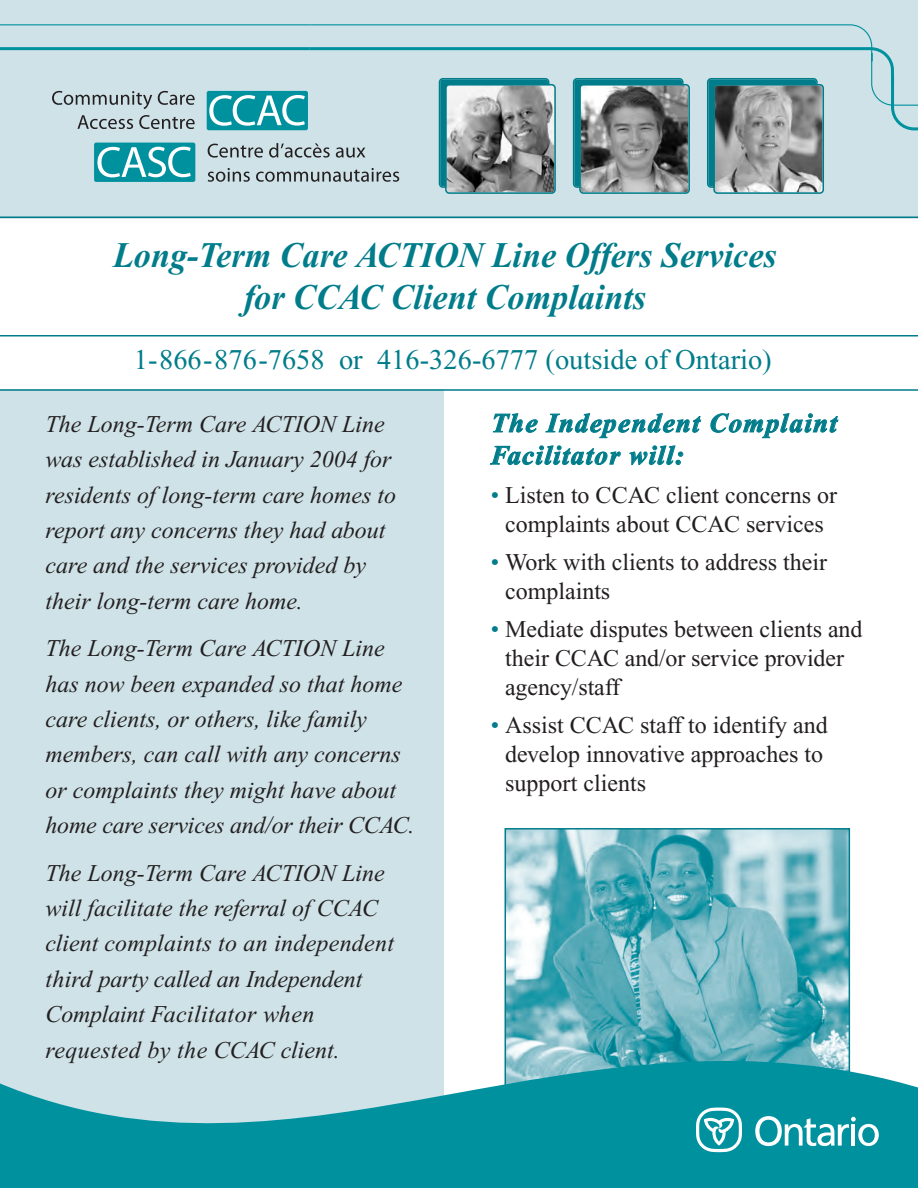
<style>
.page{position:relative;width:918px;height:1188px;background:#fff}
.page>*{position:absolute;margin:0;border:0;box-sizing:border-box;transform-origin:0 0}
.t1{font:italic 700 36px/42px "Times New Roman";color:#007c8a;text-align:center;scale:.95 1}
.t2{font:28.5px "Times New Roman";color:#007c8a}
.t3{font:italic 700 27px/32.2px "Times New Roman";letter-spacing:.055em;color:#007c8a}
.t4{font:italic 24px/35.4px "Times New Roman";color:#231f20}
.t5{font:24px/29.1px "Times New Roman";color:#231f20}
.s1{color:#007c8a}
</style>
<div class="page">
<img style="left:508px;top:831px;width:339px;height:230px">
<div style="left:505px;top:828px;width:345px;height:296px;border:2px solid #007c8a"></div>
<div style="left:0;top:389px;width:444px;height:764px;background:#cee2e7"></div>
<div style="left:0;top:0;width:918px;height:218px;background:#cee2e7"></div>
<svg style="left:439px;top:132px;width:117px;height:62px;background:#768284"></svg>
<svg style="left:573px;top:132px;width:117px;height:62px;background:#717d7f"></svg>
<svg style="left:707px;top:132px;width:117px;height:62px;background:#939ea0"></svg>
<svg style="left:307px;top:106px;width:611px;height:26px"></svg>
<svg style="left:313px;top:24px;width:605px;height:82px"></svg>
<div style="left:94px;top:143px;width:101px;height:39px;background:#00919f;border-radius:2px"></div>
<svg style="left:208px;top:144px;width:55px;height:14px"></svg>
<svg style="left:269px;top:143px;width:61px;height:15px"></svg>
<svg style="left:336px;top:147px;width:29px;height:11px"></svg>
<svg style="left:208px;top:168px;width:42px;height:14px"></svg>
<svg style="left:256px;top:168px;width:143px;height:14px"></svg>
<div style="left:207px;top:91px;width:101px;height:39px;background:#00919f;border-radius:2px"></div>
<svg style="left:0;top:24px;width:313px;height:105px"></svg>
<svg style="left:97px;top:147px;width:94px;height:30px"></svg>
<hr style="left:0;top:335px;width:918px;height:1px;background:#007c8a">
<hr style="left:0;top:389px;width:918px;height:2px;background:#007c8a">
<hr style="left:0;top:216px;width:918px;height:2px;background:#007c8a">
<svg style="left:0;top:1061px;width:918px;height:127px;fill:#00919f"></svg>
<svg style="left:696px;top:1108px;width:46px;height:44px"></svg>
<svg style="left:755px;top:1116px;width:124px;height:30px"></svg>
<h1 class="t1" style="left:113px;top:238px;width:700px">Long-Term Care ACTION Line Offers Services for CCAC Client Complaints</h1>
<p class="t2" style="left:134px;top:350px;width:639px">1-866-876-7658 or 416-326-6777 (outside of Ontario)</p>
<p class="t4" style="left:46px;top:408px;width:352px">The Long-Term Care ACTION Line was established in January 2004 for residents of long-term care homes to report any concerns they had about care and the services provided by their long-term care home.</p>
<p class="t4" style="left:46px;top:633px;width:370px">The Long-Term Care ACTION Line has now been expanded so that home care clients, or others, like family members, can call with any concerns or complaints they might have about home care services and/or their CCAC.</p>
<p class="t4" style="left:46px;top:857px;width:350px">The Long-Term Care ACTION Line will facilitate the referral of CCAC client complaints to an independent third party called an Independent<br>Complaint Facilitator when requested by the CCAC client.</p>
<p class="t3" style="left:491px;top:410px;width:347px">The Independent Complaint<br>Facilitator will:</p>
<p class="t5" style="left:491px;top:482px;width:348px;text-align:center"><span class="s1">•</span> Listen to CCAC client concerns or complaints about CCAC services</p>
<p class="t5" style="left:505px;top:549px;width:323px;text-indent:-14px"><span class="s1">•</span> Work with clients to address their complaints</p>
<p class="t5" style="left:505px;top:617px;width:359px;text-indent:-14px"><span class="s1">•</span> Mediate disputes between clients and their CCAC and/or service provider agency/staff</p>
<p class="t5" style="left:505px;top:713px;width:324px;text-indent:-14px"><span class="s1">•</span> Assist CCAC staff to identify and develop innovative approaches to support clients</p>
</div>
